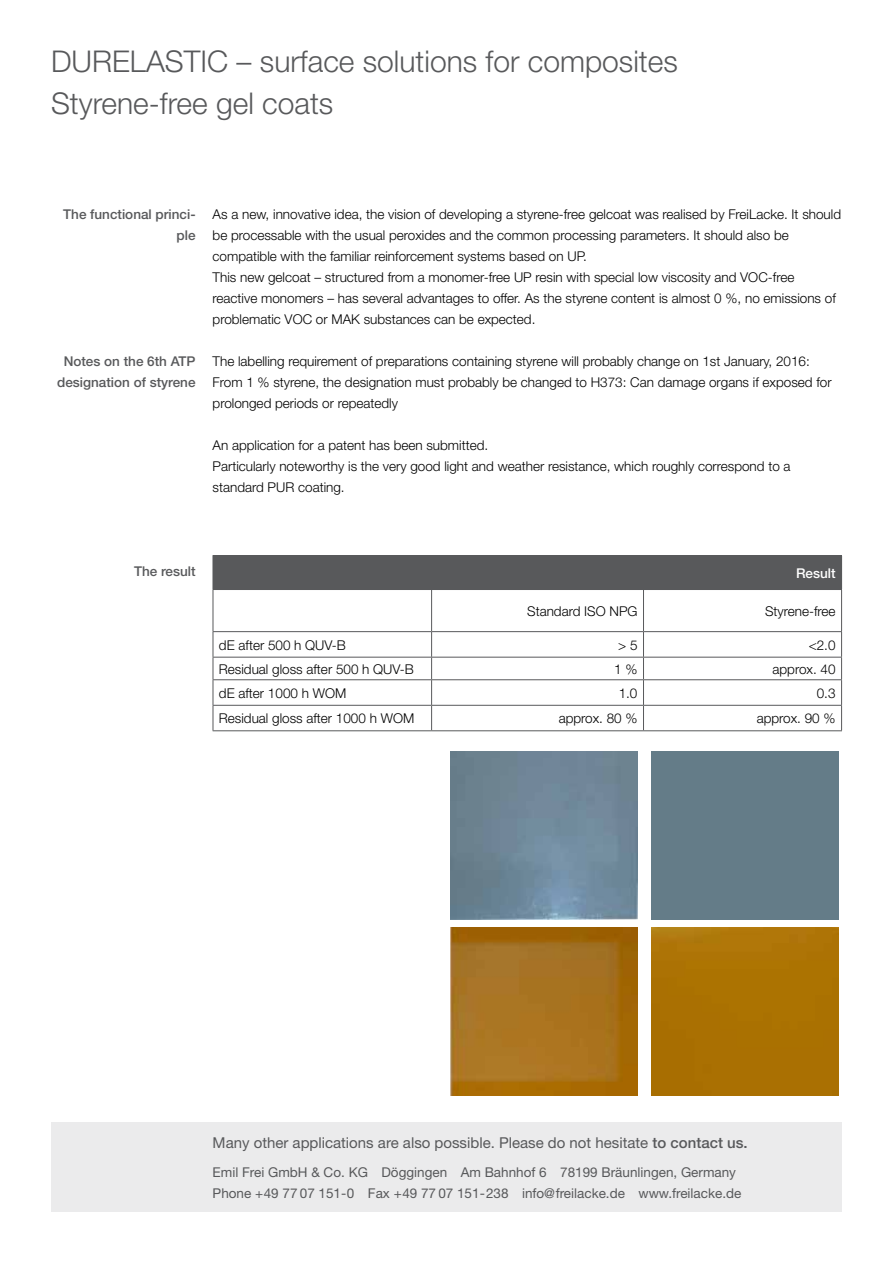
<style>
.page{position:relative;width:893px;height:1263px;background:#fff}
.page>*{position:absolute;margin:0;border:0;box-sizing:border-box;transform-origin:0 0}
.t1{font:300 30px/42px "Helvetica Neue LT";color:#58595b}
.t2{font:15px "Helvetica Neue LT";color:#58595b}
.t3{font:300 13.5px/21px "Helvetica Neue LT";color:#000}
.t4{font:13.5px/21px "Helvetica Neue LT";color:#58595b}
.t5{font:500 13.5px/21px "Helvetica Neue LT";color:#58595b;text-align:right}
.t6{font:500 13.5px "Helvetica Neue LT";color:#fff}
.s1{font-weight:500}
</style>
<div class="page">
<div style="left:51px;top:1122px;width:791px;height:90px;background:#ebebec"></div>
<div style="left:213px;top:555px;width:629px;height:34px;background:#58595b"></div>
<hr style="left:213px;top:589px;width:219px;height:1px;background:#58595b">
<hr style="left:213px;top:590px;width:1px;height:41px;background:#58595b">
<hr style="left:432px;top:589px;width:211px;height:1px;background:#58595b">
<hr style="left:431px;top:590px;width:1px;height:41px;background:#58595b">
<hr style="left:643px;top:589px;width:199px;height:1px;background:#58595b">
<hr style="left:643px;top:590px;width:1px;height:41px;background:#58595b">
<hr style="left:841px;top:590px;width:1px;height:41px;background:#58595b">
<hr style="left:213px;top:657px;width:219px;height:1px;background:#58595b">
<hr style="left:432px;top:657px;width:211px;height:1px;background:#58595b">
<hr style="left:643px;top:657px;width:199px;height:1px;background:#58595b">
<hr style="left:213px;top:679px;width:219px;height:1px;background:#58595b">
<hr style="left:432px;top:679px;width:211px;height:1px;background:#58595b">
<hr style="left:643px;top:679px;width:199px;height:1px;background:#58595b">
<hr style="left:213px;top:705px;width:219px;height:1px;background:#58595b">
<svg style="left:213px;top:632px;width:1px;height:98px"></svg>
<hr style="left:432px;top:705px;width:211px;height:1px;background:#58595b">
<svg style="left:431px;top:632px;width:1px;height:98px"></svg>
<hr style="left:643px;top:705px;width:199px;height:1px;background:#58595b">
<svg style="left:643px;top:632px;width:1px;height:98px"></svg>
<svg style="left:841px;top:632px;width:1px;height:98px"></svg>
<hr style="left:213px;top:631px;width:219px;height:1px;background:#58595b">
<hr style="left:213px;top:730px;width:219px;height:1px;background:#58595b">
<hr style="left:432px;top:631px;width:211px;height:1px;background:#58595b">
<hr style="left:643px;top:631px;width:199px;height:1px;background:#58595b">
<hr style="left:432px;top:730px;width:211px;height:1px;background:#58595b">
<hr style="left:643px;top:730px;width:199px;height:1px;background:#58595b">
<img style="left:450px;top:927px;width:187px;height:169px">
<div style="left:651px;top:927px;width:187px;height:169px;background:#aa7102"></div>
<div style="left:651px;top:752px;width:187px;height:168px;background:#647c88"></div>
<img style="left:450px;top:752px;width:187px;height:168px">
<h1 class="t1" style="left:51px;top:40px;width:628px">DURELASTIC – surface solutions for composites<br>Styrene-free gel coats</h1>
<p class="t5" style="left:63px;top:204px;width:134px">The functional princi&shy;ple</p>
<p class="t5" style="left:57px;top:351px;width:140px;text-align:center">Notes on the 6th ATP designation of styrene</p>
<p class="t3" style="left:213px;top:203px;width:630px">As a new, innovative idea, the vision of developing a styrene-free gelcoat was realised by FreiLacke. It should be processable with the usual peroxides and the common processing parameters. It should also be compatible with the familiar reinforcement systems based on UP.<br>This new gelcoat – structured from a monomer-free UP resin with special low viscosity and VOC-free reactive monomers – has several advantages to offer. As the styrene content is almost 0 %, no emissions of problematic VOC or MAK substances can be expected.</p>
<p class="t3" style="left:213px;top:350px;width:620px">The labelling requirement of preparations containing styrene will probably change on 1st January, 2016:<br>From 1 % styrene, the designation must probably be changed to H373: Can damage organs if exposed for prolonged periods or repeatedly</p>
<p class="t3" style="left:213px;top:434px;width:579px">An application for a patent has been submitted.<br>Particularly noteworthy is the very good light and weather resistance, which roughly correspond to a standard PUR coating.</p>
<p class="t5" style="left:134px;top:561px;width:63px">The result</p>
<p class="t6" style="left:796px;top:565px;width:41px">Result</p>
<p class="t3" style="left:527px;top:600px;width:112px">Standard ISO NPG</p>
<p class="t3" style="left:765px;top:600px;width:72px">Styrene-free</p>
<p class="t3" style="left:219px;top:634px;width:128px">dE after 500 h QUV-B</p>
<p class="t3" style="left:618px;top:634px;width:21px">&gt; 5</p>
<p class="t3" style="left:809px;top:634px;width:28px">&lt;2.0</p>
<p class="t3" style="left:219px;top:658px;width:196px">Residual gloss after 500 h QUV-B</p>
<p class="t3" style="left:614px;top:658px;width:25px">1 %</p>
<p class="t3" style="left:772px;top:658px;width:65px">approx. 40</p>
<p class="t3" style="left:219px;top:682px;width:129px">dE after 1000 h WOM</p>
<p class="t3" style="left:619px;top:682px;width:20px">1.0</p>
<p class="t3" style="left:817px;top:682px;width:20px">0.3</p>
<p class="t3" style="left:219px;top:708px;width:197px">Residual gloss after 1000 h WOM</p>
<p class="t3" style="left:559px;top:708px;width:80px">approx. 80 %</p>
<p class="t3" style="left:757px;top:708px;width:80px">approx. 90 %</p>
<p class="t2" style="left:213px;top:1133px;width:537px">Many other applications are also possible. Please do not hesitate <span class="s1">to contact us.</span></p>
<p class="t4" style="left:213px;top:1162px;width:530px">Emil Frei GmbH &amp; Co. KG Döggingen Am Bahnhof 6 78199 Bräunlingen, Germany<br>Phone +49 77 07 151-0 Fax +49 77 07 151- 238 info@freilacke.de www.freilacke.de</p>
</div>
